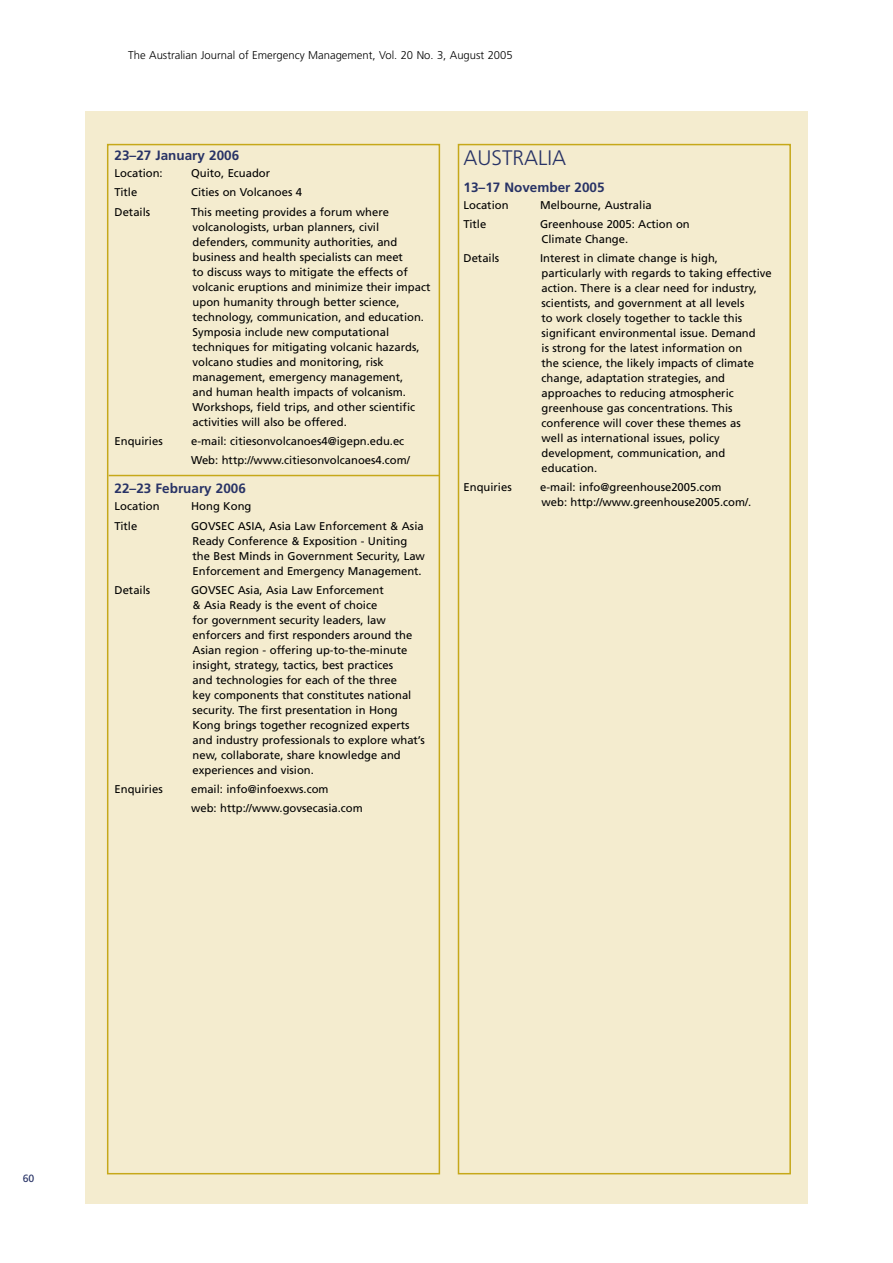
<style>
.page{position:relative;width:893px;height:1263px;background:#fff}
.page>*{position:absolute;margin:0;border:0;box-sizing:border-box;transform-origin:0 0}
.conf_date_header{font:300 21px "Frutiger";color:#283366}
.conf_date{font:700 13.5px "Frutiger";color:#283366}
.conf_text{font:11.25px/15px "Frutiger";color:#000}
.t1{font:300 11.25px "Frutiger";color:#000}
.t2{font:10.5px "Frutiger";color:#283366}
</style>
<div class="page">
<div style="left:85px;top:111px;width:723px;height:1092px;background:#f4eccf"></div>
<div style="left:107px;top:144px;width:333px;height:1030px;border:2px solid #c6a819"></div>
<hr style="left:109px;top:475px;width:330px;height:1px;background:#c6a819">
<div style="left:458px;top:144px;width:333px;height:1030px;border:2px solid #c6a819"></div>
<p class="t1" style="left:128px;top:49px;width:386px">The Australian Journal of Emergency Management, Vol. 20 No. 3, August 2005</p>
<p class="conf_date" style="left:115px;top:147px;width:126px">23–27 January 2006</p>
<p class="conf_text" style="left:115px;top:166px;width:50px">Location:</p>
<p class="conf_text" style="left:191px;top:166px;width:81px">Quito, Ecuador</p>
<p class="conf_text" style="left:115px;top:185px;width:24px">Title</p>
<p class="conf_text" style="left:191px;top:185px;width:113px">Cities on Volcanoes 4</p>
<p class="conf_text" style="left:115px;top:204px;width:37px">Details</p>
<p class="conf_text" style="left:191px;top:204px;width:241px">This meeting provides a forum where volcanologists, urban planners, civil defenders, community authorities, and business and health specialists can meet<br>to discuss ways to mitigate the effects of volcanic eruptions and minimize their impact upon humanity through better science, technology, communication, and education.<br>Symposia include new computational techniques for mitigating volcanic hazards, volcano studies and monitoring, risk management, emergency management,<br>and human health impacts of volcanism.<br>Workshops, field trips, and other scientific activities will also be offered.</p>
<p class="conf_text" style="left:115px;top:433px;width:50px">Enquiries</p>
<p class="conf_text" style="left:191px;top:433px;width:215px">e-mail: citiesonvolcanoes4@igepn.edu.ec</p>
<p class="conf_text" style="left:191px;top:453px;width:220px">Web: http://www.citiesonvolcanoes4.com/</p>
<p class="conf_date" style="left:115px;top:481px;width:133px">22–23 February 2006</p>
<p class="conf_text" style="left:115px;top:499px;width:47px">Location</p>
<p class="conf_text" style="left:191px;top:499px;width:62px">Hong Kong</p>
<p class="conf_text" style="left:115px;top:518px;width:24px">Title</p>
<p class="conf_text" style="left:191px;top:518px;width:235px">GOVSEC ASIA, Asia Law Enforcement &amp; Asia Ready Conference &amp; Exposition - Uniting the Best Minds in Government Security, Law Enforcement and Emergency Management.</p>
<p class="conf_text" style="left:115px;top:582px;width:37px">Details</p>
<p class="conf_text" style="left:191px;top:582px;width:235px">GOVSEC Asia, Asia Law Enforcement<br>&amp; Asia Ready is the event of choice<br>for government security leaders, law enforcers and first responders around the Asian region - offering up-to-the-minute insight, strategy, tactics, best practices<br>and technologies for each of the three<br>key components that constitutes national security. The first presentation in Hong Kong brings together recognized experts and industry professionals to explore what’s new, collaborate, share knowledge and experiences and vision.</p>
<p class="conf_text" style="left:115px;top:782px;width:50px">Enquiries</p>
<p class="conf_text" style="left:191px;top:782px;width:139px">email: info@infoexws.com</p>
<p class="conf_text" style="left:191px;top:801px;width:173px">web: http://www.govsecasia.com</p>
<p class="conf_date_header" style="left:464px;top:145px;width:104px">AUSTRALIA</p>
<p class="conf_date" style="left:464px;top:179px;width:143px">13–17 November 2005</p>
<p class="conf_text" style="left:464px;top:197px;width:46px">Location</p>
<p class="conf_text" style="left:540px;top:197px;width:113px">Melbourne, Australia</p>
<p class="conf_text" style="left:464px;top:217px;width:24px">Title</p>
<p class="conf_text" style="left:540px;top:217px;width:151px">Greenhouse 2005: Action on<br>Climate Change.</p>
<p class="conf_text" style="left:464px;top:251px;width:37px">Details</p>
<p class="conf_text" style="left:540px;top:251px;width:233px">Interest in climate change is high, particularly with regards to taking effective action. There is a clear need for industry, scientists, and government at all levels<br>to work closely together to tackle this significant environmental issue. Demand<br>is strong for the latest information on<br>the science, the likely impacts of climate change, adaptation strategies, and approaches to reducing atmospheric greenhouse gas concentrations. This conference will cover these themes as<br>well as international issues, policy development, communication, and education.</p>
<p class="conf_text" style="left:464px;top:480px;width:50px">Enquiries</p>
<p class="conf_text" style="left:540px;top:480px;width:213px">e-mail: info@greenhouse2005.com<br>web: http://www.greenhouse2005.com/.</p>
<p class="t2" style="left:23px;top:1172px;width:13px">60</p>
</div>
